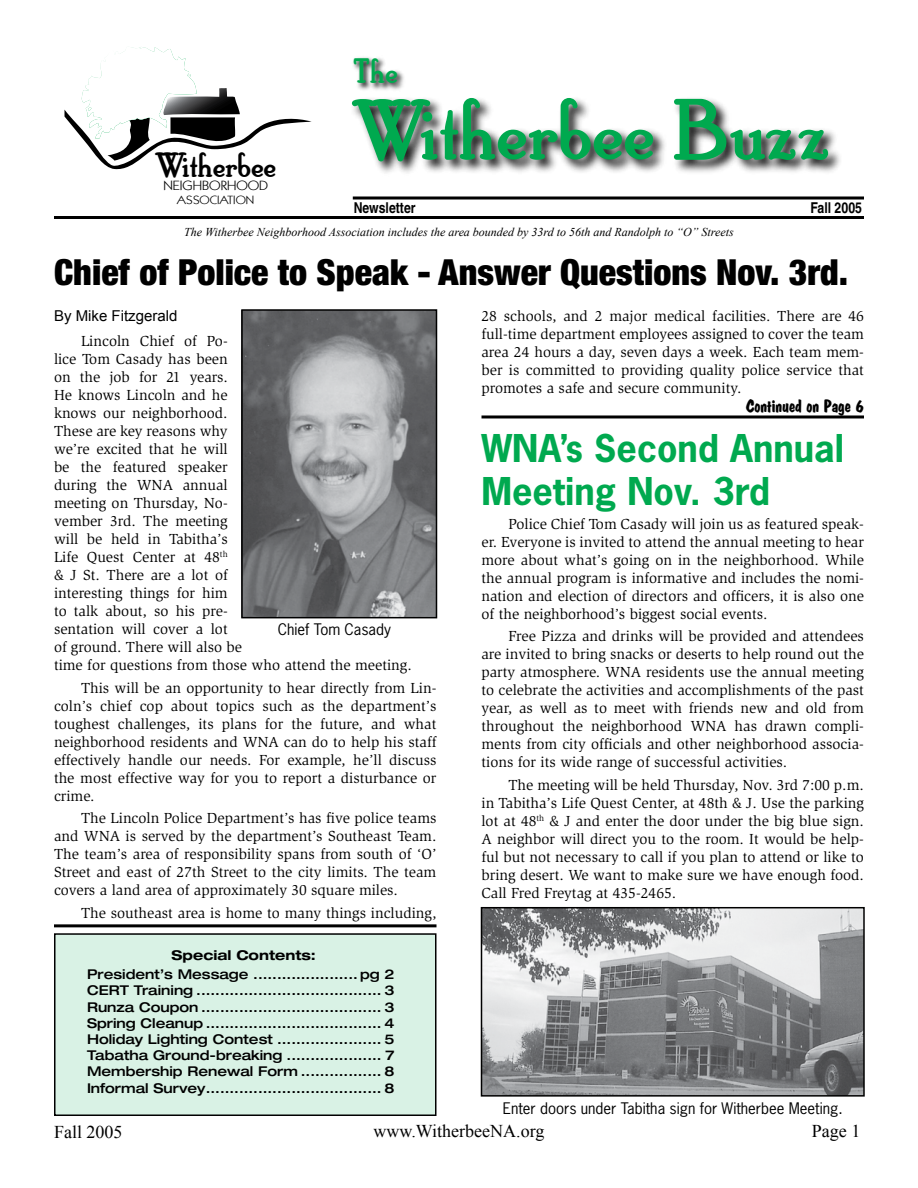
<style>
.page{position:relative;width:918px;height:1188px;background:#fff}
.page>*{position:absolute;margin:0;border:0;box-sizing:border-box;transform-origin:0 0}
.t1{font:90px "Hobby Horse";color:#00a94f}
.t2{font:900 condensed 36px "Helvetica Neue";color:#000}
.t3{font:700 36px/43.2px "News Gothic Std";color:#00a94f}
.t4{font:36px "Hobby Horse";color:#000}
.t5{font:36px "Hobby Horse";color:#00a94f}
.t6{font:18px "Times New Roman";color:#000}
.t7{font:18px "JOAN";color:#000}
.t8{font:15px/18px "Slimbach";color:#000;text-align:justify}
.t9{font:15px "News Gothic Std";color:#000}
.t10{font:700 condensed 15px "Helvetica";color:#000}
.t11{font:15px "Arial";color:#000}
.t12{font:500 expanded 13.5px/16.2px "Helvetica Neue";color:#000;text-align:justify}
.t13{font:700 expanded 13.5px "Helvetica Neue";color:#000}
.t14{font:13.5px "Kabel IT Cby BT";color:#000;scale:1.1 1}
.t15{font:italic 12px "Times New Roman";color:#000}
.t16{font:12px "Kabel IT Cby BT";color:#000;scale:1.1 1}
</style>
<div class="page">
<div style="left:55px;top:934px;width:381px;height:181px;background:#d9f2e5"></div>
<div style="left:54px;top:933px;width:382px;height:183px;border:2px solid #000"></div>
<div style="left:349px;top:95px;width:494px;height:82px;background:#000;opacity:.93"></div>
<svg style="left:64px;top:47px;width:248px;height:123px"></svg>
<svg style="left:353px;top:57px;width:51px;height:33px"></svg>
<hr style="left:54px;top:216px;width:810px;height:3px;background:#000">
<svg style="left:353px;top:196px;width:511px;height:4px;background:#3f3f3f"></svg>
<img style="left:244px;top:312px;width:190px;height:303px">
<div style="left:241px;top:309px;width:196px;height:309px;border:2px solid #000"></div>
<img style="left:484px;top:910px;width:378px;height:184px">
<div style="left:481px;top:907px;width:384px;height:190px;border:2px solid #000"></div>
<hr style="left:482px;top:415px;width:382px;height:3px;background:#000">
<hr style="left:54px;top:924px;width:382px;height:3px;background:#000">
<h2 class="t5" style="left:354px;top:51px;width:46px">The</h2>
<h1 class="t1" style="left:352px;top:80px;width:481px">Witherbee Buzz</h1>
<h2 class="t4" style="left:155px;top:145px;width:123px">Witherbee</h2>
<p class="t14" style="left:164px;top:177px;width:97px">NEIGHBORHOOD</p>
<p class="t16" style="left:177px;top:192px;width:72px">ASSOCIATION</p>
<p class="t10" style="left:354px;top:199px;width:63px">Newsletter</p>
<p class="t10" style="left:810px;top:199px;width:53px">Fall 2005</p>
<p class="t15" style="left:184px;top:224px;width:551px">The Witherbee Neighborhood Association includes the area bounded by 33rd to 56th and Randolph to “O” Streets</p>
<h2 class="t2" style="left:54px;top:250px;width:796px">Chief of Police to Speak - Answer Questions Nov. 3rd.</h2>
<p class="t11" style="left:54px;top:306px;width:125px">By Mike Fitzgerald</p>
<p class="t8" style="left:54px;top:332px;width:359px;text-align:left;text-indent:27px">Lincoln Chief of Po-<br>lice Tom Casady has been<br>on the job for 21 years.<br>He knows Lincoln and he<br>knows our neighborhood.<br>These are key reasons why<br>we’re excited that he will<br>be the featured speaker<br>during the WNA annual<br>meeting on Thursday, No-<br>vember 3rd. The meeting<br>will be held in Tabitha’s<br>Life Quest Center at 48<sup>th<br></sup>&amp; J St. There are a lot of<br>interesting things for him<br>to talk about, so his pre-<br>sentation will cover a lot<br>of ground. There will also be<br>time for questions from those who attend the meeting.</p>
<p class="t8" style="left:54px;top:679px;width:384px;text-indent:27px">This will be an opportunity to hear directly from Lin&shy;coln’s chief cop about topics such as the department’s toughest challenges, its plans for the future, and what neighborhood residents and WNA can do to help his staff effectively handle our needs. For example, he’ll discuss the most effective way for you to report a disturbance or crime.</p>
<p class="t8" style="left:54px;top:809px;width:384px;text-indent:27px">The Lincoln Police Department’s has five police teams and WNA is served by the department’s Southeast Team.<br>The team’s area of responsibility spans from south of ‘O’ Street and east of 27th Street to the city limits. The team covers a land area of approximately 30 square miles.</p>
<p class="t8" style="left:81px;top:904px;width:357px">The southeast area is home to many things including,</p>
<p class="t9" style="left:278px;top:620px;width:115px">Chief Tom Casady</p>
<p class="t13" style="left:172px;top:946px;width:146px">Special Contents:</p>
<p class="t12" style="left:87px;top:966px;width:309px">President’s Message ...................... pg 2<br>CERT Training ....................................... 3<br>Runza Coupon ...................................... 3<br>Spring Cleanup ..................................... 4<br>Holiday Lighting Contest ...................... 5<br>Tabatha Ground-breaking .................... 7<br>Membership Renewal Form ................. 8<br>Informal Survey..................................... 8</p>
<p class="t8" style="left:482px;top:307px;width:384px">28 schools, and 2 major medical facilities. There are 46 full-time department employees assigned to cover the team area 24 hours a day, seven days a week. Each team mem&shy;ber is committed to providing quality police service that promotes a safe and secure community.</p>
<p class="t7" style="left:746px;top:396px;width:120px">Continued on Page 6</p>
<h2 class="t3" style="left:482px;top:426px;width:364px">WNA’s Second Annual<br>Meeting Nov. 3rd</h2>
<p class="t8" style="left:482px;top:515px;width:384px;text-indent:27px">Police Chief Tom Casady will join us as featured speak&shy;er. Everyone is invited to attend the annual meeting to hear more about what’s going on in the neighborhood. While the annual program is informative and includes the nomi&shy;nation and election of directors and officers, it is also one of the neighborhood’s biggest social events.</p>
<p class="t8" style="left:482px;top:627px;width:384px;text-indent:27px">Free Pizza and drinks will be provided and attendees are invited to bring snacks or deserts to help round out the party atmosphere. WNA residents use the annual meeting to celebrate the activities and accomplishments of the past year, as well as to meet with friends new and old from throughout the neighborhood WNA has drawn compli&shy;ments from city officials and other neighborhood associa&shy;tions for its wide range of successful activities.</p>
<p class="t8" style="left:482px;top:776px;width:384px;text-indent:27px">The meeting will be held Thursday, Nov. 3rd 7:00 p.m. in Tabitha’s Life Quest Center, at 48th &amp; J. Use the parking lot at 48<sup>th</sup> &amp; J and enter the door under the big blue sign.<br>A neighbor will direct you to the room. It would be help&shy;ful but not necessary to call if you plan to attend or like to bring desert. We want to make sure we have enough food.<br>Call Fred Freytag at 435-2465.</p>
<p class="t9" style="left:503px;top:1099px;width:342px">Enter doors under Tabitha sign for Witherbee Meeting.</p>
<p class="t6" style="left:54px;top:1120px;width:70px">Fall 2005</p>
<p class="t6" style="left:374px;top:1119px;width:172px">www.WitherbeeNA.org</p>
<p class="t6" style="left:812px;top:1119px;width:36px">Page</p>
</div>
